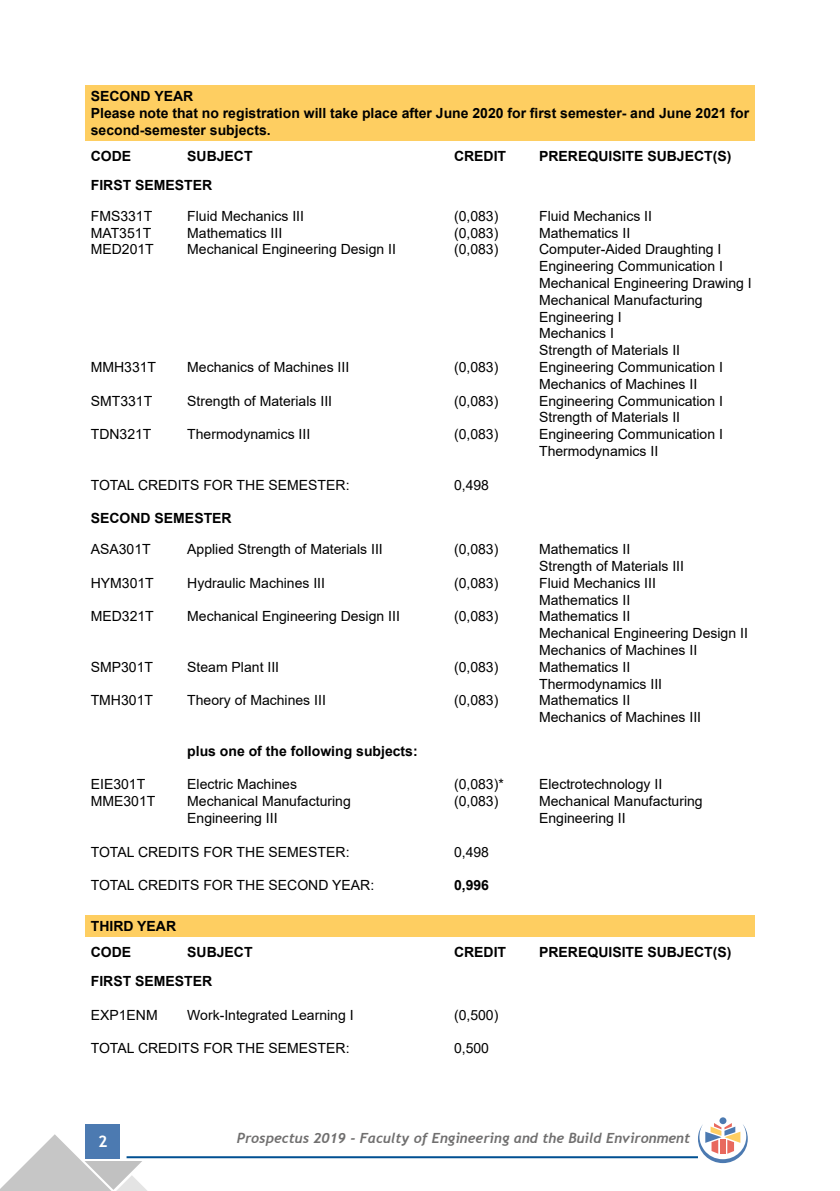
<style>
.page{position:relative;width:840px;height:1191px;background:#fff}
.page>*{position:absolute;margin:0;border:0;box-sizing:border-box;transform-origin:0 0}
.t1{font:700 16px "Trebuchet MS";color:#fff}
.t2{font:14px/16.8px "Arial";color:#000}
.t3{font:700 14px/16.8px "Arial";color:#000}
.t4{font:italic 700 14px "Trebuchet";color:#706f6f}
</style>
<div class="page">
<div style="left:86px;top:1124px;width:34px;height:34px;background:#4c7ab1"></div>
<hr style="left:126px;top:1156px;width:571px;height:2px;background:#005092">
<svg style="left:0;top:1134px;width:148px;height:57px"></svg>
<div style="left:719px;top:1117px;width:7px;height:7px;background:#4c7ab1;border-radius:50%"></div>
<svg style="left:697px;top:1123px;width:50px;height:40px"></svg>
<div style="left:85px;top:85px;width:669px;height:55px;background:#fece61"></div>
<div style="left:85px;top:915px;width:669px;height:21px;background:#fece61"></div>
<p class="t3" style="left:91px;top:88px;width:659px">SECOND YEAR<br>Please note that no registration will take place after June 2020 for first semester- and June 2021 for second-semester subjects.</p>
<p class="t3" style="left:91px;top:148px;width:42px">CODE</p>
<p class="t3" style="left:187px;top:148px;width:67px">SUBJECT</p>
<p class="t3" style="left:454px;top:148px;width:54px">CREDIT</p>
<p class="t3" style="left:539px;top:148px;width:194px">PREREQUISITE SUBJECT(S)</p>
<p class="t3" style="left:91px;top:177px;width:123px">FIRST SEMESTER</p>
<p class="t2" style="left:91px;top:207px;width:63px">FMS331T</p>
<p class="t2" style="left:187px;top:207px;width:118px">Fluid Mechanics III</p>
<p class="t2" style="left:454px;top:207px;width:46px">(0,083)</p>
<p class="t2" style="left:539px;top:207px;width:114px">Fluid Mechanics II</p>
<p class="t2" style="left:91px;top:224px;width:62px">MAT351T</p>
<p class="t2" style="left:187px;top:224px;width:96px">Mathematics III</p>
<p class="t2" style="left:454px;top:224px;width:46px">(0,083)</p>
<p class="t2" style="left:539px;top:224px;width:93px">Mathematics II</p>
<p class="t2" style="left:91px;top:241px;width:65px">MED201T</p>
<p class="t2" style="left:187px;top:241px;width:210px">Mechanical Engineering Design II</p>
<p class="t2" style="left:454px;top:241px;width:46px">(0,083)</p>
<p class="t2" style="left:539px;top:241px;width:214px">Computer-Aided Draughting I<br>Engineering Communication I<br>Mechanical Engineering Drawing I<br>Mechanical Manufacturing<br>Engineering I<br>Mechanics I<br>Strength of Materials II</p>
<p class="t2" style="left:91px;top:359px;width:67px">MMH331T</p>
<p class="t2" style="left:187px;top:359px;width:163px">Mechanics of Machines III</p>
<p class="t2" style="left:454px;top:359px;width:46px">(0,083)</p>
<p class="t2" style="left:539px;top:359px;width:185px">Engineering Communication I<br>Mechanics of Machines II</p>
<p class="t2" style="left:91px;top:392px;width:63px">SMT331T</p>
<p class="t2" style="left:187px;top:392px;width:146px">Strength of Materials III</p>
<p class="t2" style="left:454px;top:392px;width:46px">(0,083)</p>
<p class="t2" style="left:539px;top:392px;width:185px">Engineering Communication I<br>Strength of Materials II</p>
<p class="t2" style="left:91px;top:426px;width:62px">TDN321T</p>
<p class="t2" style="left:187px;top:426px;width:124px">Thermodynamics III</p>
<p class="t2" style="left:454px;top:426px;width:46px">(0,083)</p>
<p class="t2" style="left:539px;top:426px;width:185px">Engineering Communication I<br>Thermodynamics II</p>
<p class="t2" style="left:91px;top:476px;width:260px">TOTAL CREDITS FOR THE SEMESTER:</p>
<p class="t2" style="left:454px;top:476px;width:37px">0,498</p>
<p class="t3" style="left:91px;top:510px;width:142px">SECOND SEMESTER</p>
<p class="t2" style="left:91px;top:541px;width:61px">ASA301T</p>
<p class="t2" style="left:187px;top:541px;width:197px">Applied Strength of Materials III</p>
<p class="t2" style="left:454px;top:541px;width:46px">(0,083)</p>
<p class="t2" style="left:539px;top:541px;width:146px">Mathematics II<br>Strength of Materials III</p>
<p class="t2" style="left:91px;top:574px;width:65px">HYM301T</p>
<p class="t2" style="left:187px;top:574px;width:139px">Hydraulic Machines III</p>
<p class="t2" style="left:454px;top:574px;width:46px">(0,083)</p>
<p class="t2" style="left:539px;top:574px;width:118px">Fluid Mechanics III<br>Mathematics II</p>
<p class="t2" style="left:91px;top:608px;width:65px">MED321T</p>
<p class="t2" style="left:187px;top:608px;width:214px">Mechanical Engineering Design III</p>
<p class="t2" style="left:453px;top:608px;width:46px">(0,083)</p>
<p class="t2" style="left:539px;top:608px;width:210px">Mathematics II<br>Mechanical Engineering Design II<br>Mechanics of Machines II</p>
<p class="t2" style="left:91px;top:658px;width:64px">SMP301T</p>
<p class="t2" style="left:187px;top:658px;width:93px">Steam Plant III</p>
<p class="t2" style="left:453px;top:658px;width:46px">(0,083)</p>
<p class="t2" style="left:539px;top:658px;width:124px">Mathematics II<br>Thermodynamics III</p>
<p class="t2" style="left:91px;top:692px;width:64px">TMH301T</p>
<p class="t2" style="left:187px;top:692px;width:140px">Theory of Machines III</p>
<p class="t2" style="left:453px;top:692px;width:46px">(0,083)</p>
<p class="t2" style="left:539px;top:692px;width:163px">Mathematics II<br>Mechanics of Machines III</p>
<p class="t3" style="left:187px;top:742px;width:232px">plus one of the following subjects:</p>
<p class="t2" style="left:91px;top:776px;width:56px">EIE301T</p>
<p class="t2" style="left:187px;top:776px;width:111px">Electric Machines</p>
<p class="t2" style="left:453px;top:776px;width:51px">(0,083)*</p>
<p class="t2" style="left:539px;top:776px;width:124px">Electrotechnology II</p>
<p class="t2" style="left:91px;top:793px;width:66px">MME301T</p>
<p class="t2" style="left:187px;top:793px;width:165px">Mechanical Manufacturing</p>
<p class="t2" style="left:454px;top:793px;width:46px">(0,083)</p>
<p class="t2" style="left:539px;top:793px;width:165px">Mechanical Manufacturing</p>
<p class="t2" style="left:187px;top:809px;width:92px">Engineering III</p>
<p class="t2" style="left:539px;top:809px;width:88px">Engineering II</p>
<p class="t2" style="left:91px;top:843px;width:260px">TOTAL CREDITS FOR THE SEMESTER:</p>
<p class="t2" style="left:454px;top:843px;width:37px">0,498</p>
<p class="t2" style="left:91px;top:877px;width:285px">TOTAL CREDITS FOR THE SECOND YEAR:</p>
<p class="t3" style="left:454px;top:877px;width:37px">0,996</p>
<p class="t3" style="left:91px;top:913px;width:87px;line-height:26.4px">THIRD YEAR<br>CODE</p>
<p class="t3" style="left:187px;top:944px;width:67px">SUBJECT</p>
<p class="t3" style="left:454px;top:944px;width:54px">CREDIT</p>
<p class="t3" style="left:539px;top:944px;width:194px">PREREQUISITE SUBJECT(S)</p>
<p class="t3" style="left:91px;top:973px;width:123px">FIRST SEMESTER</p>
<p class="t2" style="left:91px;top:1006px;width:68px">EXP1ENM</p>
<p class="t2" style="left:187px;top:1006px;width:168px">Work-Integrated Learning I</p>
<p class="t2" style="left:454px;top:1006px;width:46px">(0,500)</p>
<p class="t2" style="left:91px;top:1040px;width:260px">TOTAL CREDITS FOR THE SEMESTER:</p>
<p class="t2" style="left:454px;top:1040px;width:37px">0,500</p>
<p class="t1" style="left:98px;top:1131px;width:11px">2</p>
<p class="t4" style="left:237px;top:1129px;width:454px">Prospectus 2019 - Faculty of Engineering and the Build Environment</p>
</div>
